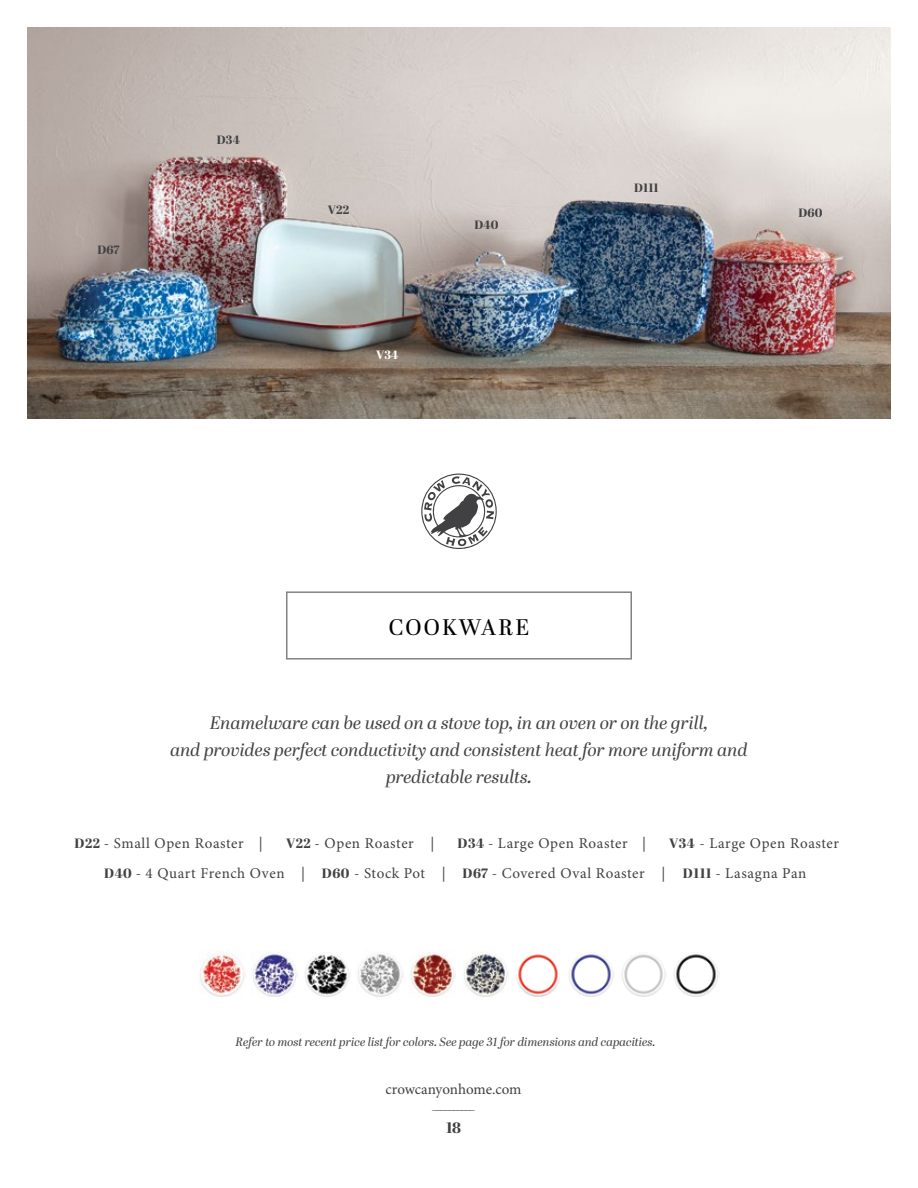
<style>
.page{position:relative;width:918px;height:1188px;background:#fff}
.page>*{position:absolute;margin:0;border:0;box-sizing:border-box;transform-origin:0 0}
.t1{font:22.5px "Abril Display";letter-spacing:.1em;color:#000}
.t2{font:italic 18px/27px "Abril Display";color:#414042;text-align:center}
.t3{font:15px/30px "Minion Pro";letter-spacing:.035em;color:#414042}
.t4{font:15px "Minion Pro";letter-spacing:-.01em;color:#414042}
.t5{font:15px "Minion Pro";color:#808285}
.t6{font:800 15px "Abril Display";color:#414042}
.t7{font:italic 12px "Abril Display";color:#414042}
.t8{font:800 12px "Abril Display";letter-spacing:.01em;color:#414042}
.t9{font:800 12px "Abril Display";color:#fff}
.s1{font-family:"Abril Display";font-weight:800;font-size:13.5px}
</style>
<div class="page">
<svg style="left:421px;top:474px;width:76px;height:75px"></svg>
<div style="left:286px;top:591px;width:346px;height:69px;border:2px solid #808285"></div>
<img style="left:674px;top:954px;width:44px;height:43px">
<img style="left:305px;top:955px;width:44px;height:42px">
<img style="left:569px;top:954px;width:44px;height:43px">
<img style="left:251px;top:951px;width:47px;height:46px">
<img style="left:410px;top:952px;width:46px;height:45px">
<img style="left:622px;top:954px;width:43px;height:43px">
<img style="left:357px;top:952px;width:46px;height:45px">
<img style="left:463px;top:951px;width:46px;height:46px">
<img style="left:516px;top:954px;width:44px;height:43px">
<img style="left:199px;top:950px;width:46px;height:47px">
<img style="left:27px;top:27px;width:864px;height:392px">
<p class="t8" style="left:98px;top:242px;width:23px">D67</p>
<p class="t8" style="left:217px;top:131px;width:24px">D34</p>
<p class="t8" style="left:328px;top:201px;width:23px">V22</p>
<p class="t9" style="left:376px;top:346px;width:24px">V34</p>
<p class="t8" style="left:475px;top:217px;width:25px">D40</p>
<p class="t8" style="left:634px;top:179px;width:26px">D111</p>
<p class="t8" style="left:799px;top:205px;width:25px">D60</p>
<h1 class="t1" style="left:389px;top:611px;width:142px">COOKWARE</h1>
<p class="t2" style="left:170px;top:710px;width:579px">Enamelware can be used on a stove top, in an oven or on the grill,<br>and provides perfect conductivity and consistent heat for more uniform and predictable results.</p>
<p class="t3" style="left:74px;top:828px;width:190px"><span class="s1">D22</span> - Small Open Roaster |</p>
<p class="t3" style="left:286px;top:828px;width:150px"><span class="s1">V22</span> - Open Roaster |</p>
<p class="t3" style="left:458px;top:828px;width:190px"><span class="s1">D34</span> - Large Open Roaster |</p>
<p class="t3" style="left:104px;top:828px;width:737px;text-indent:565px"><span class="s1">V34</span> - Large Open Roaster<br><span class="s1">D40</span> - 4 Quart French Oven | <span class="s1">D60</span> - Stock Pot | <span class="s1">D67</span> - Covered Oval Roaster | <span class="s1">D111</span> - Lasagna Pan</p>
<p class="t7" style="left:236px;top:1033px;width:421px">Refer to most recent price list for colors. See page 31 for dimensions and capacities.</p>
<p class="t4" style="left:386px;top:1079px;width:137px">crowcanyonhome.com</p>
<p class="t5" style="left:431px;top:1099px;width:46px">––––––––––</p>
<p class="t6" style="left:446px;top:1117px;width:17px">18</p>
</div>
